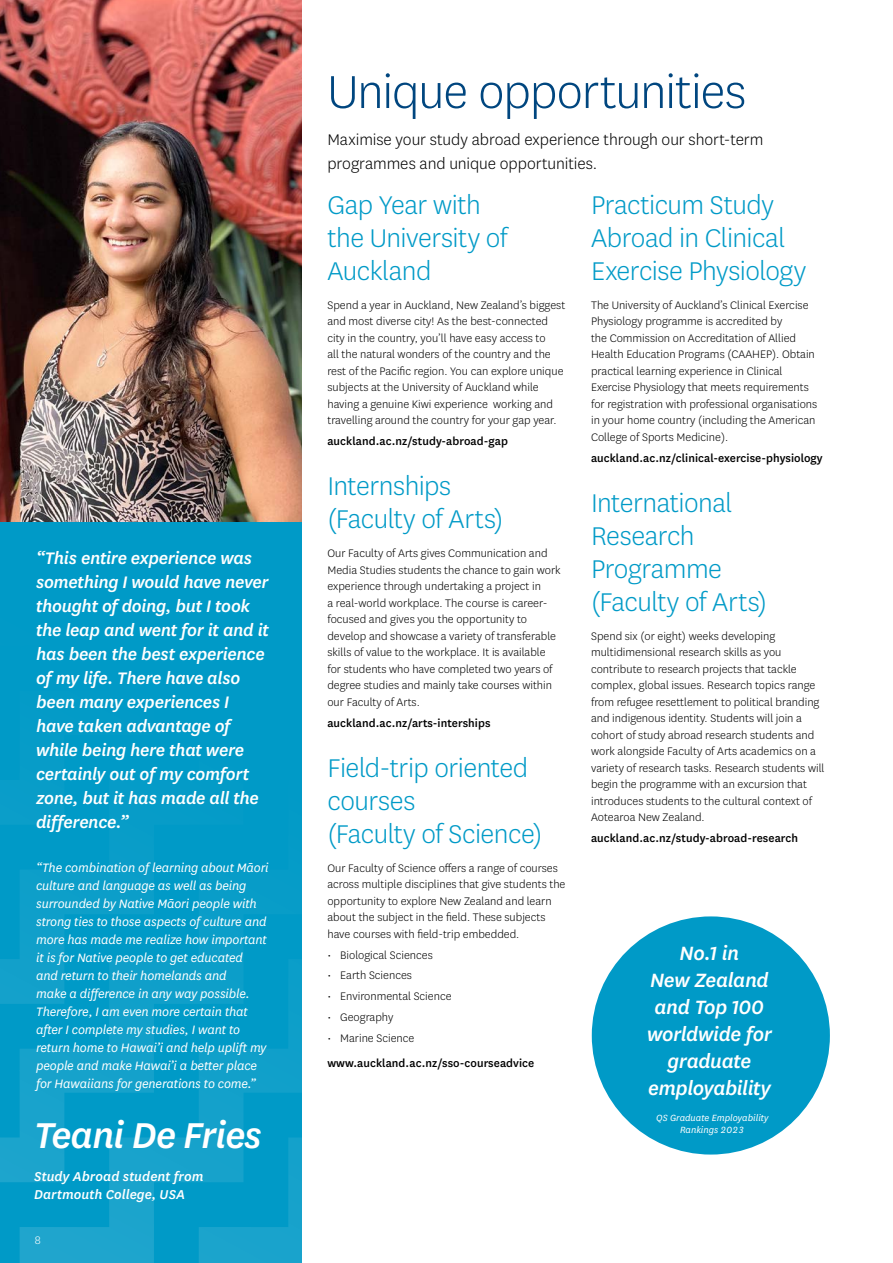
<style>
.page{position:relative;width:893px;height:1263px;background:#fff}
.page>*{position:absolute;margin:0;border:0;box-sizing:border-box;transform-origin:0 0}
.t1{font:300 54px "National";letter-spacing:-.025em;color:#00467f}
.t2{font:italic 500 42px "National";letter-spacing:-.025em;color:#fff}
.t3{font:300 30px/33px "National";letter-spacing:-.015em;color:#009ac7}
.t4{font:italic 500 22.5px/27px "National";letter-spacing:-.02em;color:#fff;text-align:center}
.t5{font:italic 500 19.5px/24px "National";letter-spacing:-.015em;color:#fff}
.t6{font:300 18px/24px "National";letter-spacing:-.005em;color:#000}
.t7{font:italic 500 15px/18px "National";color:#fff}
.t8{font:italic 14.25px/18px "National";letter-spacing:-.01em;color:#fff}
.t9{font:300 12.75px/16.5px "National";color:#000}
.t10{font:500 12.75px "National";letter-spacing:.005em;color:#000}
.t11{font:300 12.75px "National";color:#fff}
.t12{font:italic 10.5px/12px "National";color:#fff;text-align:center}
</style>
<div class="page">
<img style="left:0;top:0;width:302px;height:522px">
<svg style="left:0;top:914px;width:302px;height:349px;background:#0a9dc8"></svg>
<svg style="left:0;top:522px;width:302px;height:392px;background:#029ac7"></svg>
<div style="left:0;top:522px;width:154px;height:213px;background:#009ac7"></div>
<div style="left:592px;top:916px;width:238px;height:238px;background:#009ac7;border-radius:50%"></div>
<p class="t5" style="left:36px;top:545px;width:234px">“This entire experience was something I would have never thought of doing, but I took the leap and went for it and it has been the best experience of my life. There have also been many experiences I have taken advantage of while being here that were certainly out of my comfort zone, but it has made all the difference.”</p>
<p class="t8" style="left:36px;top:858px;width:234px">“The combination of learning about Māori culture and language as well as being surrounded by Native Māori people with strong ties to those aspects of culture and more has made me realize how important it is for Native people to get educated<br>and return to their homelands and<br>make a difference in any way possible.<br>Therefore, I am even more certain that after I complete my studies, I want to return home to Hawai’i and help uplift my people and make Hawai’i a better place for Hawaiians for generations to come.”</p>
<h2 class="t2" style="left:34px;top:1107px;width:229px">Teani De Fries</h2>
<p class="t7" style="left:34px;top:1166px;width:171px">Study Abroad student from<br>Dartmouth College, USA</p>
<p class="t11" style="left:34px;top:1232px;width:9px">8</p>
<h1 class="t1" style="left:327px;top:58px;width:420px">Unique opportunities</h1>
<h3 class="t6" style="left:327px;top:127px;width:437px">Maximise your study abroad experience through our short-term programmes and unique opportunities.</h3>
<h3 class="t3" style="left:327px;top:187px;width:182px">Gap Year with the University of<br>Auckland</h3>
<p class="t9" style="left:327px;top:296px;width:239px">Spend a year in Auckland, New Zealand’s biggest and most diverse city! As the best-connected city in the country, you’ll have easy access to<br>all the natural wonders of the country and the rest of the Pacific region. You can explore unique subjects at the University of Auckland while having a genuine Kiwi experience working and travelling around the country for your gap year.</p>
<p class="t10" style="left:327px;top:433px;width:182px">auckland.ac.nz/study-abroad-gap</p>
<h3 class="t3" style="left:327px;top:469px;width:178px">Internships (Faculty of Arts)</h3>
<p class="t9" style="left:327px;top:545px;width:235px">Our Faculty of Arts gives Communication and Media Studies students the chance to gain work experience through undertaking a project in<br>a real-world workplace. The course is career&shy;focused and gives you the opportunity to develop and showcase a variety of transferable skills of value to the workplace. It is available for students who have completed two years of degree studies and mainly take courses within our Faculty of Arts.</p>
<p class="t10" style="left:327px;top:714px;width:165px">auckland.ac.nz/arts-interships</p>
<h3 class="t3" style="left:327px;top:750px;width:217px">Field-trip oriented courses<br>(Faculty of Science)</h3>
<p class="t9" style="left:327px;top:859px;width:240px">Our Faculty of Science offers a range of courses across multiple disciplines that give students the opportunity to explore New Zealand and learn about the subject in the field. These subjects have courses with field-trip embedded.</p>
<p class="t9" style="left:327px;top:946px;width:107px">• Biological Sciences</p>
<p class="t9" style="left:327px;top:967px;width:86px">• Earth Sciences</p>
<p class="t9" style="left:327px;top:988px;width:126px">• Environmental Science</p>
<p class="t9" style="left:327px;top:1008px;width:68px">• Geography</p>
<p class="t9" style="left:327px;top:1029px;width:88px">• Marine Science</p>
<p class="t10" style="left:327px;top:1054px;width:208px">www.auckland.ac.nz/sso-courseadvice</p>
<h3 class="t3" style="left:591px;top:187px;width:217px">Practicum Study<br>Abroad in Clinical<br>Exercise Physiology</h3>
<p class="t9" style="left:591px;top:296px;width:228px">The University of Auckland’s Clinical Exercise Physiology programme is accredited by<br>the Commission on Accreditation of Allied Health Education Programs (CAAHEP). Obtain practical learning experience in Clinical Exercise Physiology that meets requirements for registration with professional organisations in your home country (including the American College of Sports Medicine).</p>
<p class="t10" style="left:591px;top:449px;width:233px">auckland.ac.nz/clinical-exercise-physiology</p>
<h3 class="t3" style="left:591px;top:485px;width:178px">International<br>Research<br>Programme (Faculty of Arts)</h3>
<p class="t9" style="left:591px;top:627px;width:235px">Spend six (or eight) weeks developing multidimensional research skills as you contribute to research projects that tackle complex, global issues. Research topics range from refugee resettlement to political branding and indigenous identity. Students will join a cohort of study abroad research students and work alongside Faculty of Arts academics on a variety of research tasks. Research students will begin the programme with an excursion that introduces students to the cultural context of Aotearoa New Zealand.</p>
<p class="t10" style="left:591px;top:830px;width:208px">auckland.ac.nz/study-abroad-research</p>
<h3 class="t4" style="left:647px;top:938px;width:126px">No.1 in<br>New Zealand and Top 100 worldwide for graduate employability</h3>
<p class="t12" style="left:656px;top:1111px;width:114px">QS Graduate Employability<br>Rankings 2023</p>
</div>
